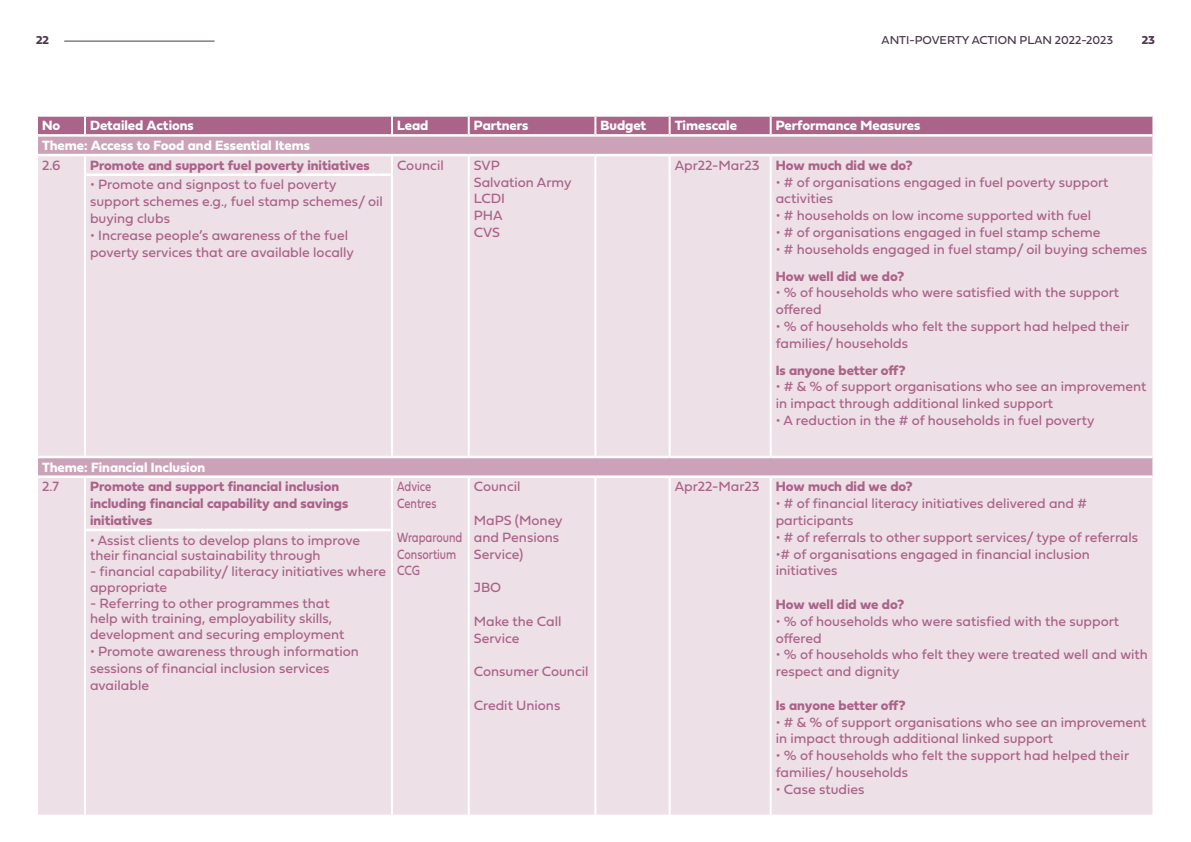
<style>
.page{position:relative;width:1191px;height:842px;background:#fff}
.page>*{position:absolute;margin:0;border:0;box-sizing:border-box;transform-origin:0 0}
.t1{font:14px/16.8px "Fieldwork Geo Regular";color:#aa6389}
.t2{font:14px/16.8px "Fieldwork Geo Bold";color:#aa6389}
.t3{font:14px "Fieldwork Geo Bold";color:#fff}
.t4{font:14px/16.8px "Fieldwork Geo Regular";color:#aa6389;scale:.8 1}
.t5{font:12px "Fieldwork Geo Regular";color:#4b384c}
.t6{font:12px "Fieldwork Geo Bold";color:#4b384c}
.s1{font-family:"Fieldwork Geo Regular"}
</style>
<div class="page">
<hr style="left:64px;top:41px;width:150px;height:1px;background:#4b384c">
<div style="left:38px;top:137px;width:1114px;height:17px;background:#cca2b8"></div>
<div style="left:38px;top:156px;width:1114px;height:659px;background:#eee0e7"></div>
<hr style="left:86px;top:173px;width:305px;height:3px;background:#fff">
<hr style="left:38px;top:456px;width:47px;height:2px;background:#fff">
<hr style="left:85px;top:456px;width:307px;height:2px;background:#fff">
<hr style="left:392px;top:456px;width:77px;height:2px;background:#fff">
<hr style="left:469px;top:456px;width:126px;height:2px;background:#fff">
<hr style="left:595px;top:456px;width:74px;height:2px;background:#fff">
<hr style="left:669px;top:456px;width:101px;height:2px;background:#fff">
<hr style="left:770px;top:456px;width:382px;height:2px;background:#fff">
<hr style="left:38px;top:475px;width:47px;height:3px;background:#fff">
<hr style="left:85px;top:475px;width:307px;height:3px;background:#fff">
<hr style="left:392px;top:475px;width:77px;height:3px;background:#fff">
<hr style="left:469px;top:475px;width:126px;height:3px;background:#fff">
<hr style="left:595px;top:475px;width:74px;height:3px;background:#fff">
<hr style="left:669px;top:475px;width:101px;height:3px;background:#fff">
<hr style="left:770px;top:475px;width:382px;height:3px;background:#fff">
<hr style="left:86px;top:529px;width:305px;height:2px;background:#fff">
<svg style="left:37px;top:116px;width:1117px;height:19px;background:#b17194"></svg>
<svg style="left:84px;top:156px;width:2px;height:19px"></svg>
<svg style="left:391px;top:156px;width:2px;height:19px"></svg>
<svg style="left:468px;top:156px;width:2px;height:19px"></svg>
<hr style="left:468px;top:175px;width:2px;height:281px;background:#fff">
<svg style="left:594px;top:156px;width:2px;height:19px"></svg>
<hr style="left:594px;top:175px;width:2px;height:281px;background:#fff">
<svg style="left:668px;top:156px;width:2px;height:19px"></svg>
<svg style="left:769px;top:156px;width:2px;height:19px"></svg>
<hr style="left:668px;top:175px;width:2px;height:281px;background:#fff">
<hr style="left:769px;top:175px;width:2px;height:281px;background:#fff">
<hr style="left:84px;top:175px;width:2px;height:281px;background:#fff">
<hr style="left:391px;top:175px;width:2px;height:281px;background:#fff">
<hr style="left:84px;top:478px;width:2px;height:52px;background:#fff">
<hr style="left:391px;top:478px;width:2px;height:52px;background:#fff">
<hr style="left:468px;top:478px;width:2px;height:52px;background:#fff">
<hr style="left:468px;top:530px;width:2px;height:285px;background:#fff">
<hr style="left:594px;top:478px;width:2px;height:52px;background:#fff">
<hr style="left:594px;top:530px;width:2px;height:285px;background:#fff">
<hr style="left:668px;top:478px;width:2px;height:52px;background:#fff">
<hr style="left:769px;top:478px;width:2px;height:52px;background:#fff">
<hr style="left:668px;top:530px;width:2px;height:285px;background:#fff">
<hr style="left:769px;top:530px;width:2px;height:285px;background:#fff">
<hr style="left:84px;top:530px;width:2px;height:285px;background:#fff">
<hr style="left:391px;top:530px;width:2px;height:285px;background:#fff">
<p class="t6" style="left:36px;top:31px;width:14px">22</p>
<p class="t5" style="left:881px;top:31px;width:233px">ANTI-POVERTY ACTION PLAN 2022-2023</p>
<p class="t6" style="left:1141px;top:31px;width:15px">23</p>
<p class="t3" style="left:42px;top:115px;width:20px">No</p>
<p class="t3" style="left:90px;top:115px;width:105px">Detailed Actions</p>
<p class="t3" style="left:397px;top:115px;width:33px">Lead</p>
<p class="t3" style="left:474px;top:115px;width:56px">Partners</p>
<p class="t3" style="left:600px;top:115px;width:47px">Budget</p>
<p class="t3" style="left:674px;top:115px;width:64px">Timescale</p>
<p class="t3" style="left:775px;top:115px;width:146px">Performance Measures</p>
<p class="t3" style="left:42px;top:134px;width:269px">Theme: Access to Food and Essential Items</p>
<p class="t1" style="left:42px;top:156px;width:20px">2.6</p>
<p class="t2" style="left:90px;top:156px;width:281px">Promote and support fuel poverty initiatives</p>
<p class="t1" style="left:397px;top:156px;width:48px">Council</p>
<p class="t1" style="left:474px;top:156px;width:99px">SVP<br>Salvation Army<br>LCDI<br>PHA<br>CVS</p>
<p class="t2" style="left:674px;top:156px;width:239px"><span class="s1">Apr22-Mar23</span> How much did we do?</p>
<p class="t1" style="left:775px;top:173px;width:334px">• # of organisations engaged in fuel poverty support activities</p>
<p class="t1" style="left:775px;top:206px;width:317px">• # households on low income supported with fuel</p>
<p class="t1" style="left:775px;top:223px;width:326px">• # of organisations engaged in fuel stamp scheme</p>
<p class="t1" style="left:775px;top:240px;width:373px">• # households engaged in fuel stamp/ oil buying schemes</p>
<p class="t2" style="left:775px;top:267px;width:130px">How well did we do?</p>
<p class="t1" style="left:775px;top:284px;width:345px">• % of households who were satisfied with the support offered</p>
<p class="t1" style="left:775px;top:317px;width:355px">• % of households who felt the support had helped their families/ households</p>
<p class="t2" style="left:775px;top:361px;width:131px">Is anyone better off?</p>
<p class="t1" style="left:775px;top:378px;width:372px">• # &amp; % of support organisations who see an improvement in impact through additional linked support</p>
<p class="t1" style="left:775px;top:411px;width:320px">• A reduction in the # of households in fuel poverty</p>
<p class="t1" style="left:90px;top:176px;width:294px">• Promote and signpost to fuel poverty support schemes e.g., fuel stamp schemes/ oil buying clubs</p>
<p class="t1" style="left:90px;top:226px;width:265px">• Increase people’s awareness of the fuel poverty services that are available locally</p>
<p class="t3" style="left:42px;top:456px;width:165px">Theme: Financial Inclusion</p>
<p class="t1" style="left:42px;top:478px;width:18px">2.7</p>
<p class="t2" style="left:90px;top:478px;width:260px">Promote and support financial inclusion including financial capability and savings initiatives</p>
<p class="t4" style="left:397px;top:478px;width:51px">Advice<br>Centres</p>
<p class="t4" style="left:397px;top:528px;width:83px">Wraparound<br>Consortium<br>CCG</p>
<p class="t1" style="left:90px;top:531px;width:271px;line-height:15.7px">• Assist clients to develop plans to improve their financial sustainability through</p>
<p class="t1" style="left:90px;top:563px;width:297px;line-height:15.7px">- financial capability/ literacy initiatives where appropriate</p>
<p class="t1" style="left:90px;top:594px;width:256px;line-height:15.7px">- Referring to other programmes that help with training, employability skills, development and securing employment</p>
<p class="t1" style="left:90px;top:642px;width:270px;line-height:17.1px">• Promote awareness through information sessions of financial inclusion services available</p>
<p class="t1" style="left:474px;top:478px;width:48px">Council</p>
<p class="t1" style="left:474px;top:511px;width:90px">MaPS (Money and Pensions<br>Service)</p>
<p class="t1" style="left:474px;top:578px;width:29px">JBO</p>
<p class="t1" style="left:474px;top:612px;width:89px">Make the Call<br>Service</p>
<p class="t1" style="left:474px;top:662px;width:116px">Consumer Council</p>
<p class="t1" style="left:474px;top:696px;width:88px">Credit Unions</p>
<p class="t2" style="left:674px;top:478px;width:239px"><span class="s1">Apr22-Mar23</span> How much did we do?</p>
<p class="t1" style="left:775px;top:494px;width:313px">• # of financial literacy initiatives delivered and # participants</p>
<p class="t1" style="left:775px;top:528px;width:364px">• # of referrals to other support services/ type of referrals</p>
<p class="t1" style="left:775px;top:545px;width:316px">•# of organisations engaged in financial inclusion initiatives</p>
<p class="t2" style="left:775px;top:595px;width:130px">How well did we do?</p>
<p class="t1" style="left:775px;top:612px;width:345px">• % of households who were satisfied with the support offered</p>
<p class="t1" style="left:775px;top:646px;width:374px">• % of households who felt they were treated well and with respect and dignity</p>
<p class="t2" style="left:775px;top:696px;width:131px">Is anyone better off?</p>
<p class="t1" style="left:775px;top:713px;width:372px">• # &amp; % of support organisations who see an improvement in impact through additional linked support</p>
<p class="t1" style="left:775px;top:746px;width:355px">• % of households who felt the support had helped their families/ households</p>
<p class="t1" style="left:775px;top:780px;width:90px">• Case studies</p>
</div>
